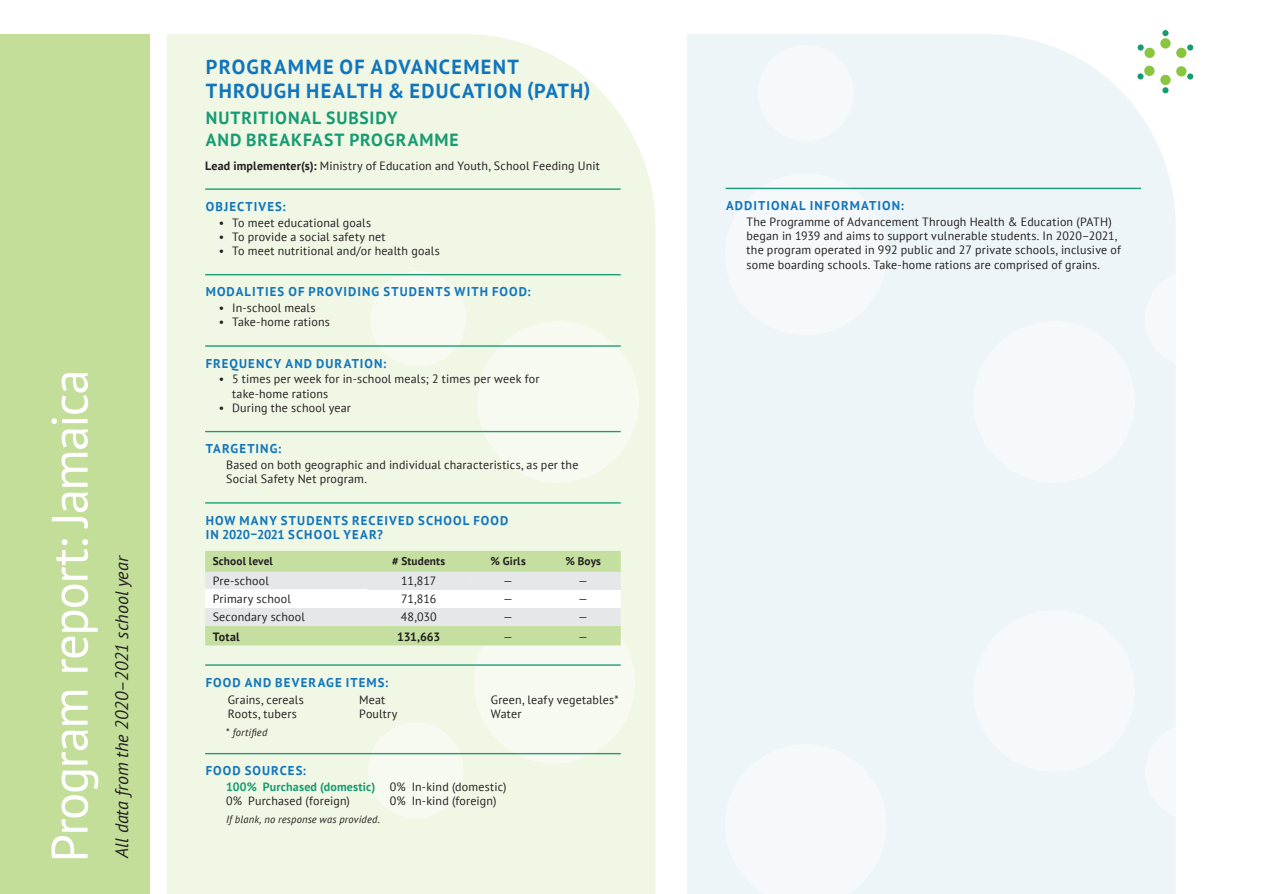
<style>
.page{position:relative;width:1263px;height:894px;background:#fff}
.page>*{position:absolute;margin:0;border:0;box-sizing:border-box;transform-origin:0 0}
.t1{font:51px "PT Sans";letter-spacing:-.035em;color:#fff}
.t2{font:700 20.25px/24.3px "PT Sans";letter-spacing:.06em;color:#1175bc}
.t3{font:italic 18px "PT Sans";color:#231f20}
.t4{font:700 17.55px/21.8px "PT Sans";letter-spacing:.055em;color:#179b72}
.t5{font:700 12.75px/14.2px "PT Sans";letter-spacing:.085em;color:#1175bc}
.t6{font:12px/14.2px "PT Sans";letter-spacing:.015em;color:#231f20}
.t7{font:700 12px "PT Sans";letter-spacing:-.005em;color:#231f20}
.t8{font:700 11.25px "PT Sans";letter-spacing:.015em;color:#231f20}
.t9{font:italic 10.5px "PT Sans";letter-spacing:.02em;color:#231f20}
.s1{font-weight:700}
.s2{font-style:normal}
.s3{font-weight:700;color:#179b72}
</style>
<div class="page">
<div style="left:167px;top:34px;width:489px;height:859px;background:#f0f7e5"></div>
<div style="left:687px;top:31px;width:493px;height:862px;background:#eef5f9"></div>
<div style="left:477px;top:321px;width:161px;height:161px;background:#f7faf1;border-radius:50%"></div>
<div style="left:725px;top:174px;width:161px;height:161px;background:#f6f9fb;border-radius:50%"></div>
<div style="left:973px;top:321px;width:161px;height:161px;background:#f6f9fb;border-radius:50%"></div>
<div style="left:973px;top:610px;width:161px;height:161px;background:#f6f9fb;border-radius:50%"></div>
<div style="left:725px;top:744px;width:161px;height:149px;background:#f6f9fb"></div>
<div style="left:474px;top:602px;width:161px;height:161px;background:#f7faf1;border-radius:50%"></div>
<div style="left:1145px;top:271px;width:95px;height:95px;background:#fff;border-radius:50%"></div>
<div style="left:1145px;top:723px;width:95px;height:96px;background:#fff;border-radius:50%"></div>
<div style="left:368px;top:722px;width:95px;height:96px;background:#f7faf1;border-radius:50%"></div>
<div style="left:370px;top:271px;width:96px;height:95px;background:#f7faf1;border-radius:50%"></div>
<div style="left:758px;top:45px;width:95px;height:96px;background:#f6f9fb;border-radius:50%"></div>
<div style="left:0;top:34px;width:150px;height:859px;background:#c2de99"></div>
<div style="left:1144px;top:48px;width:10px;height:10px;background:#8ac53f;border-radius:50%"></div>
<div style="left:1160px;top:38px;width:10px;height:11px;background:#8ac53f;border-radius:50%"></div>
<div style="left:1176px;top:48px;width:10px;height:10px;background:#8ac53f;border-radius:50%"></div>
<div style="left:1176px;top:66px;width:10px;height:10px;background:#8ac53f;border-radius:50%"></div>
<div style="left:1160px;top:75px;width:10px;height:10px;background:#8ac53f;border-radius:50%"></div>
<div style="left:1144px;top:66px;width:10px;height:10px;background:#8ac53f;border-radius:50%"></div>
<div style="left:1187px;top:44px;width:6px;height:7px;background:#179b72;border-radius:50%"></div>
<svg style="left:1187px;top:73px;width:6px;height:6px"></svg>
<svg style="left:1162px;top:87px;width:6px;height:6px"></svg>
<svg style="left:1137px;top:73px;width:6px;height:6px"></svg>
<div style="left:1137px;top:44px;width:6px;height:7px;background:#179b72;border-radius:50%"></div>
<svg style="left:1162px;top:30px;width:6px;height:6px"></svg>
<hr style="left:205px;top:188px;width:415px;height:2px;background:#179b72">
<hr style="left:205px;top:274px;width:415px;height:1px;background:#179b72">
<hr style="left:205px;top:345px;width:415px;height:1px;background:#179b72">
<hr style="left:205px;top:431px;width:415px;height:1px;background:#179b72">
<hr style="left:205px;top:502px;width:415px;height:1px;background:#179b72">
<hr style="left:205px;top:664px;width:415px;height:1px;background:#179b72">
<hr style="left:205px;top:752px;width:415px;height:2px;background:#179b72">
<svg style="left:205px;top:550px;width:416px;height:95px"></svg>
<hr style="left:725px;top:188px;width:416px;height:1px;background:#179b72">
<h1 class="t1" style="left:37px;top:862px;width:494px;rotate:-90deg">Program report: Jamaica</h1>
<h3 class="t3" style="left:110px;top:857px;width:304px;rotate:-90deg">All data from the 2020–2021 school year</h3>
<h2 class="t2" style="left:206px;top:54px;width:386px">PROGRAMME OF ADVANCEMENT<br>THROUGH HEALTH &amp; EDUCATION (PATH)</h2>
<h3 class="t4" style="left:206px;top:107px;width:254px">NUTRITIONAL SUBSIDY<br>AND BREAKFAST PROGRAMME</h3>
<p class="t6" style="left:205px;top:158px;width:396px"><span class="s1">Lead implementer(s):</span> Ministry of Education and Youth, School Feeding Unit</p>
<p class="t5" style="left:206px;top:199px;width:81px">OBJECTIVES:</p>
<p class="t6" style="left:219px;top:215px;width:154px">• To meet educational goals</p>
<p class="t6" style="left:219px;top:229px;width:168px">• To provide a social safety net</p>
<p class="t6" style="left:219px;top:243px;width:223px">• To meet nutritional and/or health goals</p>
<p class="t5" style="left:206px;top:284px;width:326px">MODALITIES OF PROVIDING STUDENTS WITH FOOD:</p>
<p class="t6" style="left:219px;top:300px;width:98px">• In-school meals</p>
<p class="t6" style="left:219px;top:314px;width:113px">• Take-home rations</p>
<p class="t5" style="left:206px;top:355px;width:182px">FREQUENCY AND DURATION:</p>
<p class="t6" style="left:232px;top:371px;width:309px;text-indent:-14px">• 5 times per week for in-school meals; 2 times per week for take-home rations</p>
<p class="t6" style="left:219px;top:400px;width:134px">• During the school year</p>
<p class="t5" style="left:206px;top:441px;width:77px">TARGETING:</p>
<p class="t6" style="left:226px;top:457px;width:354px">Based on both geographic and individual characteristics, as per the<br>Social Safety Net program.</p>
<p class="t5" style="left:206px;top:512px;width:304px">HOW MANY STUDENTS RECEIVED SCHOOL FOOD<br>IN 2020–2021 SCHOOL YEAR?</p>
<p class="t8" style="left:213px;top:553px;width:62px">School level</p>
<p class="t8" style="left:392px;top:553px;width:55px"># Students</p>
<p class="t8" style="left:490px;top:553px;width:37px">% Girls</p>
<p class="t8" style="left:565px;top:553px;width:37px">% Boys</p>
<p class="t6" style="left:213px;top:573px;width:58px">Pre-school</p>
<p class="t6" style="left:401px;top:573px;width:37px">11,817</p>
<p class="t6" style="left:503px;top:573px;width:11px">—</p>
<p class="t6" style="left:578px;top:573px;width:11px">—</p>
<p class="t6" style="left:213px;top:591px;width:80px">Primary school</p>
<p class="t6" style="left:401px;top:591px;width:37px">71,816</p>
<p class="t6" style="left:503px;top:591px;width:11px">—</p>
<p class="t6" style="left:578px;top:591px;width:11px">—</p>
<p class="t6" style="left:213px;top:609px;width:94px">Secondary school</p>
<p class="t6" style="left:401px;top:609px;width:38px">48,030</p>
<p class="t6" style="left:503px;top:609px;width:11px">—</p>
<p class="t6" style="left:578px;top:609px;width:11px">—</p>
<p class="t7" style="left:213px;top:628px;width:28px">Total</p>
<p class="t7" style="left:397px;top:628px;width:45px">131,663</p>
<p class="t6" style="left:503px;top:629px;width:11px">—</p>
<p class="t6" style="left:578px;top:629px;width:11px">—</p>
<p class="t5" style="left:206px;top:674px;width:184px">FOOD AND BEVERAGE ITEMS:</p>
<p class="t6" style="left:228px;top:692px;width:78px">Grains, cereals<br>Roots, tubers</p>
<p class="t6" style="left:359px;top:692px;width:40px">Meat<br>Poultry</p>
<p class="t6" style="left:491px;top:692px;width:129px">Green, leafy vegetables*<br>Water</p>
<p class="t9" style="left:226px;top:724px;width:43px"><span class="s2">*</span> fortified</p>
<p class="t5" style="left:206px;top:763px;width:102px">FOOD SOURCES:</p>
<p class="t6" style="left:226px;top:779px;width:282px"><span class="s3">100% Purchased (domestic)</span> 0% In-kind (domestic)<br>0% Purchased (foreign)</p>
<p class="t6" style="left:390px;top:793px;width:108px">0% In-kind (foreign)</p>
<p class="t9" style="left:226px;top:811px;width:155px">If blank, no response was provided.</p>
<p class="t5" style="left:726px;top:198px;width:179px">ADDITIONAL INFORMATION:</p>
<p class="t6" style="left:746px;top:214px;width:376px">The Programme of Advancement Through Health &amp; Education (PATH) began in 1939 and aims to support vulnerable students. In 2020–2021, the program operated in 992 public and 27 private schools, inclusive of some boarding schools. Take-home rations are comprised of grains.</p>
</div>
